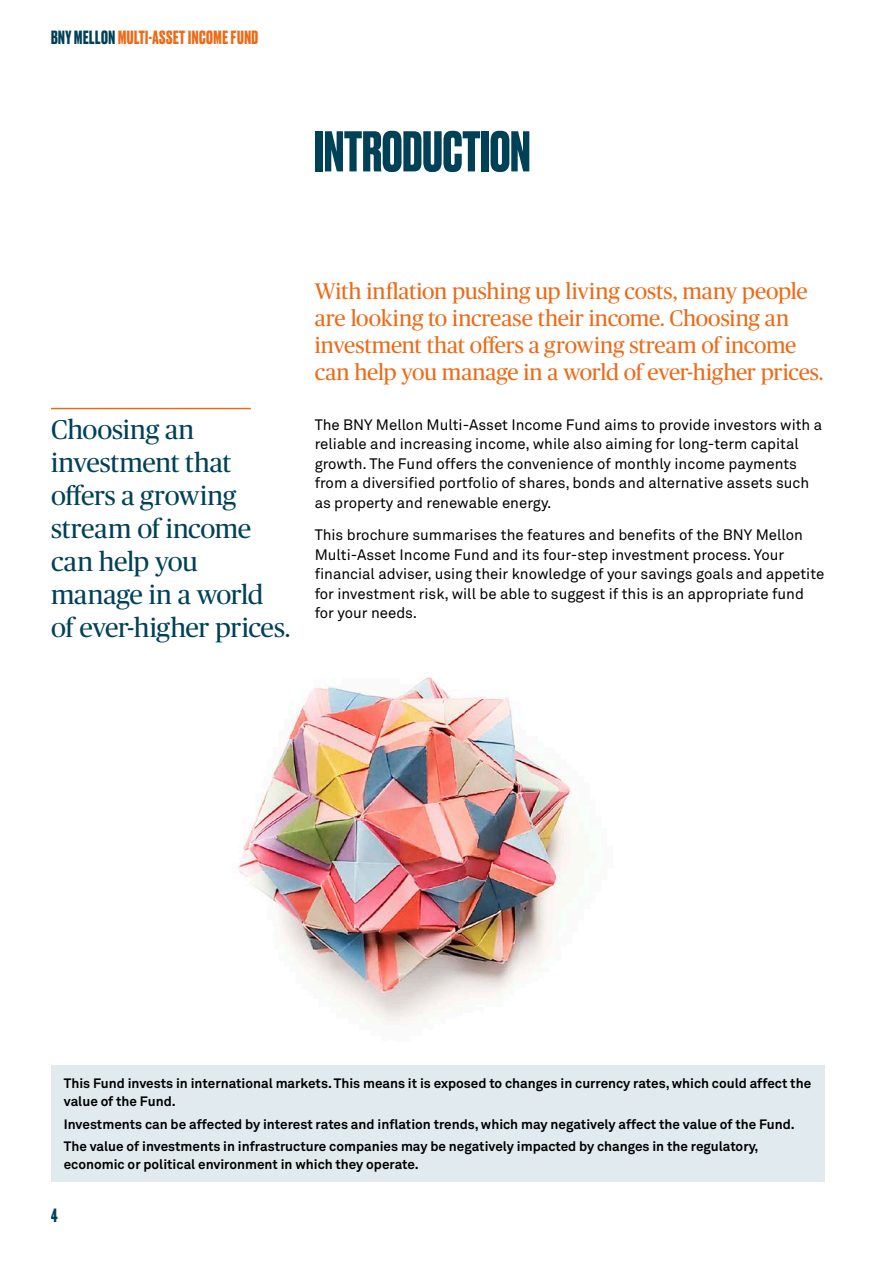
<style>
.page{position:relative;width:893px;height:1263px;background:#fff}
.page>*{position:absolute;margin:0;border:0;box-sizing:border-box;transform-origin:0 0}
.t1{font:700 54px "Druk";color:#004157}
.t2{font:27px/33px "Publico Headline";letter-spacing:-.015em;color:#004157}
.t3{font:22.5px/27px "Publico Headline";letter-spacing:-.005em;color:#ed6a16}
.t4{font:700 18px "Druk";letter-spacing:.03em;color:#ed6a16}
.t5{font:700 18px "Druk";color:#004157}
.t6{font:15px/19.5px "Akkurat Pro";color:#000}
.t7{font:700 13.5px/18px "Akkurat Pro";color:#000}
.s1{color:#004157}
</style>
<div class="page">
<img style="left:232px;top:677px;width:341px;height:347px">
<hr style="left:51px;top:408px;width:200px;height:1px;background:#ed6a16">
<div style="left:51px;top:1065px;width:774px;height:116px;background:#e1ebef"></div>
<p class="t4" style="left:51px;top:25px;width:209px"><span class="s1">BNY MELLON</span> MULTI-ASSET INCOME FUND</p>
<h1 class="t1" style="left:315px;top:114px;width:217px">INTRODUCTION</h1>
<h2 class="t2" style="left:51px;top:412px;width:241px">Choosing an investment that offers a growing stream of income can help you manage in a world of ever-higher prices.</h2>
<h3 class="t3" style="left:315px;top:276px;width:510px">With inflation pushing up living costs, many people are looking to increase their income. Choosing an investment that offers a growing stream of income can help you manage in a world of ever-higher prices.</h3>
<p class="t6" style="left:315px;top:415px;width:509px">The BNY Mellon Multi-Asset Income Fund aims to provide investors with a reliable and increasing income, while also aiming for long-term capital growth. The Fund offers the convenience of monthly income payments from a diversified portfolio of shares, bonds and alternative assets such as property and renewable energy.</p>
<p class="t6" style="left:315px;top:526px;width:511px">This brochure summarises the features and benefits of the BNY Mellon Multi-Asset Income Fund and its four-step investment process. Your financial adviser, using their knowledge of your savings goals and appetite for investment risk, will be able to suggest if this is an appropriate fund for your needs.</p>
<p class="t7" style="left:64px;top:1075px;width:749px">This Fund invests in international markets. This means it is exposed to changes in currency rates, which could affect the value of the Fund.</p>
<p class="t7" style="left:64px;top:1113px;width:733px;line-height:22.2px">Investments can be affected by interest rates and inflation trends, which may negatively affect the value of the Fund.<br>The value of investments in infrastructure companies may be negatively impacted by changes in the regulatory,</p>
<p class="t7" style="left:64px;top:1155px;width:356px">economic or political environment in which they operate.</p>
<p class="t5" style="left:51px;top:1203px;width:8px">4</p>
</div>
